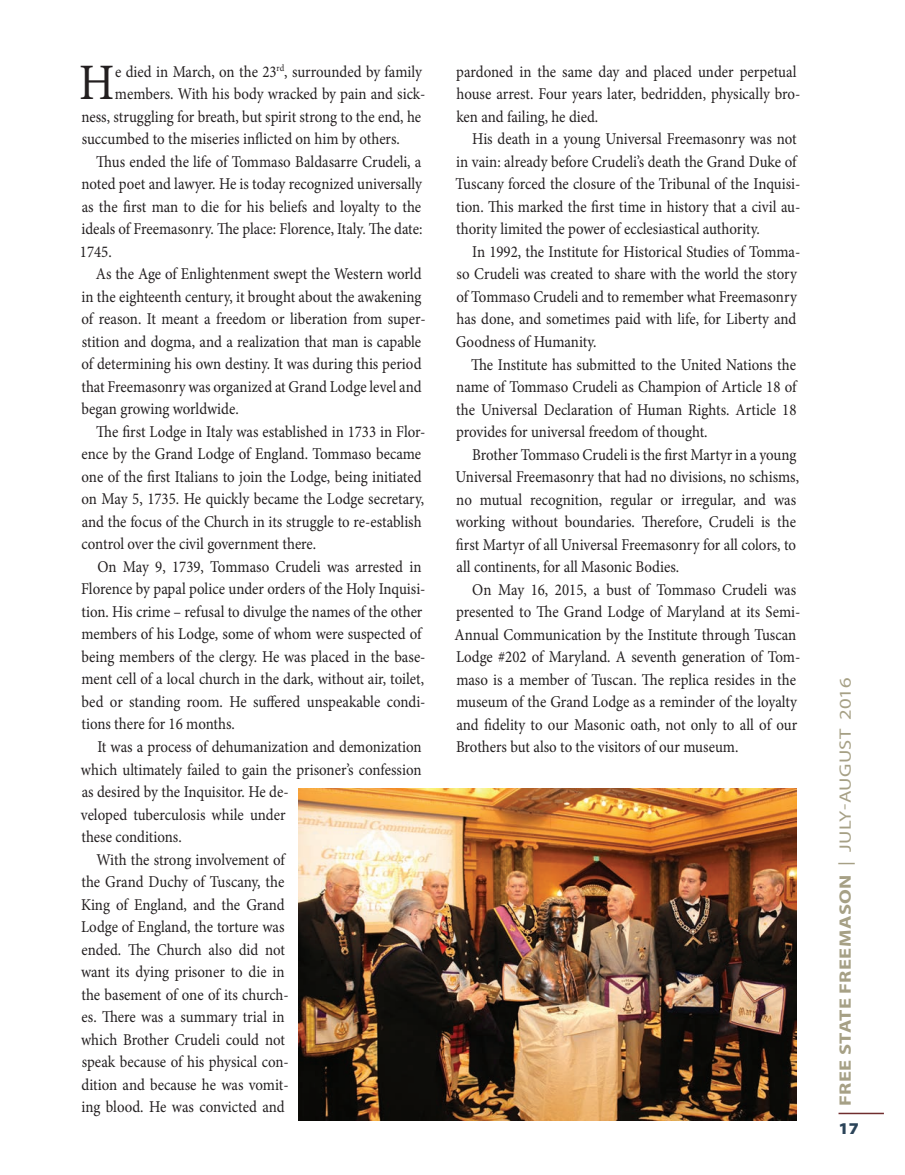
<style>
.page{position:relative;width:905px;height:1175px;background:#fff}
.page>*{position:absolute;margin:0;border:0;box-sizing:border-box;transform-origin:0 0}
.t1{font:51.15px "Minion Pro";color:#231f20;scale:.9 1}
.t2{font:16.5px/22.5px "Minion Pro";color:#231f20;scale:.9 1}
.t3{font:700 16.5px "Myriad Pro";letter-spacing:.02em;color:#a6a085;scale:1.25 1}
.t4{font:900 semi-expanded 16.5px "Myriad Pro";color:#2b4459}
.s1{font-weight:400}
</style>
<div class="page">
<hr style="left:838px;top:1112px;width:45px;height:2px;background:#702d2e">
<img style="left:298px;top:788px;width:498px;height:332px">
<h1 class="t1" style="left:79px;top:48px;width:41px">H</h1>
<p class="t2" style="left:115px;top:60px;width:342px">e died in March, on the 23<sup>rd</sup>, surrounded by family</p>
<p class="t2" style="left:115px;top:83px;width:346px">members. With his body wracked by pain and sick-</p>
<p class="t2" style="left:81px;top:105px;width:379px">ness, struggling for breath, but spirit strong to the end, he</p>
<p class="t2" style="left:82px;top:128px;width:355px">succumbed to the miseries inflicted on him by others.</p>
<p class="t2" style="left:96px;top:150px;width:363px">Thus ended the life of Tommaso Baldasarre Crudeli, a</p>
<p class="t2" style="left:81px;top:173px;width:380px">noted poet and lawyer. He is today recognized universally</p>
<p class="t2" style="left:82px;top:195px;width:379px">as the first man to die for his beliefs and loyalty to the</p>
<p class="t2" style="left:81px;top:218px;width:380px">ideals of Freemasonry. The place: Florence, Italy. The date:</p>
<p class="t2" style="left:80px;top:240px;width:37px">1745.</p>
<p class="t2" style="left:96px;top:263px;width:363px">As the Age of Enlightenment swept the Western world</p>
<p class="t2" style="left:81px;top:285px;width:379px">in the eighteenth century, it brought about the awakening</p>
<p class="t2" style="left:82px;top:308px;width:384px">of reason. It meant a freedom or liberation from super-</p>
<p class="t2" style="left:82px;top:330px;width:379px">stition and dogma, and a realization that man is capable</p>
<p class="t2" style="left:82px;top:353px;width:379px">of determining his own destiny. It was during this period</p>
<p class="t2" style="left:81px;top:375px;width:379px">that Freemasonry was organized at Grand Lodge level and</p>
<p class="t2" style="left:82px;top:398px;width:176px">began growing worldwide.</p>
<p class="t2" style="left:96px;top:420px;width:367px">The first Lodge in Italy was established in 1733 in Flor-</p>
<p class="t2" style="left:82px;top:443px;width:379px">ence by the Grand Lodge of England. Tommaso became</p>
<p class="t2" style="left:82px;top:465px;width:379px">one of the first Italians to join the Lodge, being initiated</p>
<p class="t2" style="left:82px;top:488px;width:382px">on May 5, 1735. He quickly became the Lodge secretary,</p>
<p class="t2" style="left:82px;top:510px;width:379px">and the focus of the Church in its struggle to re-establish</p>
<p class="t2" style="left:82px;top:533px;width:262px">control over the civil government there.</p>
<p class="t2" style="left:97px;top:555px;width:361px">On May 9, 1739, Tommaso Crudeli was arrested in</p>
<p class="t2" style="left:81px;top:578px;width:384px">Florence by papal police under orders of the Holy Inquisi-</p>
<p class="t2" style="left:81px;top:600px;width:380px">tion. His crime – refusal to divulge the names of the other</p>
<p class="t2" style="left:81px;top:623px;width:379px">members of his Lodge, some of whom were suspected of</p>
<p class="t2" style="left:82px;top:645px;width:384px">being members of the clergy. He was placed in the base-</p>
<p class="t2" style="left:81px;top:668px;width:382px">ment cell of a local church in the dark, without air, toilet,</p>
<p class="t2" style="left:82px;top:690px;width:384px">bed or standing room. He suffered unspeakable condi-</p>
<p class="t2" style="left:81px;top:713px;width:172px">tions there for 16 months.</p>
<p class="t2" style="left:97px;top:735px;width:361px">It was a process of dehumanization and demonization</p>
<p class="t2" style="left:81px;top:758px;width:380px">which ultimately failed to gain the prisoner’s confession</p>
<p class="t2" style="left:82px;top:780px;width:231px">as desired by the Inquisitor. He de-</p>
<p class="t2" style="left:81px;top:803px;width:229px">veloped tuberculosis while under</p>
<p class="t2" style="left:81px;top:825px;width:113px">these conditions.</p>
<p class="t2" style="left:96px;top:848px;width:211px">With the strong involvement of</p>
<p class="t2" style="left:81px;top:870px;width:227px">the Grand Duchy of Tuscany, the</p>
<p class="t2" style="left:81px;top:893px;width:228px">King of England, and the Grand</p>
<p class="t2" style="left:81px;top:915px;width:227px">Lodge of England, the torture was</p>
<p class="t2" style="left:82px;top:938px;width:227px">ended. The Church also did not</p>
<p class="t2" style="left:81px;top:960px;width:228px">want its dying prisoner to die in</p>
<p class="t2" style="left:81px;top:983px;width:232px">the basement of one of its church-</p>
<p class="t2" style="left:82px;top:1005px;width:227px">es. There was a summary trial in</p>
<p class="t2" style="left:81px;top:1028px;width:228px">which Brother Crudeli could not</p>
<p class="t2" style="left:82px;top:1050px;width:232px">speak because of his physical con-</p>
<p class="t2" style="left:82px;top:1073px;width:232px">dition and because he was vomit-</p>
<p class="t2" style="left:81px;top:1095px;width:227px">ing blood. He was convicted and</p>
<p class="t2" style="left:456px;top:60px;width:384px">pardoned in the same day and placed under perpetual house arrest. Four years later, bedridden, physically bro&shy;ken and failing, he died.</p>
<p class="t2" style="left:455px;top:128px;width:385px;text-indent:17px">His death in a young Universal Freemasonry was not in vain: already before Crudeli’s death the Grand Duke of Tuscany forced the closure of the Tribunal of the Inquisi&shy;tion. This marked the first time in history that a civil au&shy;thority limited the power of ecclesiastical authority.</p>
<p class="t2" style="left:456px;top:240px;width:384px;text-indent:16px">In 1992, the Institute for Historical Studies of Tomma&shy;so Crudeli was created to share with the world the story of Tommaso Crudeli and to remember what Freemasonry has done, and sometimes paid with life, for Liberty and Goodness of Humanity.</p>
<p class="t2" style="left:456px;top:353px;width:379px;text-align:justify;text-indent:15px">The Institute has submitted to the United Nations the name of Tommaso Crudeli as Champion of Article 18 of the Universal Declaration of Human Rights. Article 18 provides for universal freedom of thought.</p>
<p class="t2" style="left:455px;top:443px;width:383px;text-indent:17px">Brother Tommaso Crudeli is the first Martyr in a young Universal Freemasonry that had no divisions, no schisms, no mutual recognition, regular or irregular, and was working without boundaries. Therefore, Crudeli is the first Martyr of all Universal Freemasonry for all colors, to all continents, for all Masonic Bodies.</p>
<p class="t2" style="left:454px;top:578px;width:386px;text-indent:18px">On May 16, 2015, a bust of Tommaso Crudeli was presented to The Grand Lodge of Maryland at its Semi-Annual Communication by the Institute through Tuscan Lodge #202 of Maryland. A seventh generation of Tom&shy;maso is a member of Tuscan. The replica resides in the museum of the Grand Lodge as a reminder of the loyalty and fidelity to our Masonic oath, not only to all of our Brothers but also to the visitors of our museum.</p>
<p class="t3" style="left:834px;top:1106px;width:344px;rotate:-90deg">FREE STATE FREEMASON <span class="s1">| JULY-AUGUST 2016</span></p>
<p class="t4" style="left:838px;top:1119px;width:22px">17</p>
</div>
